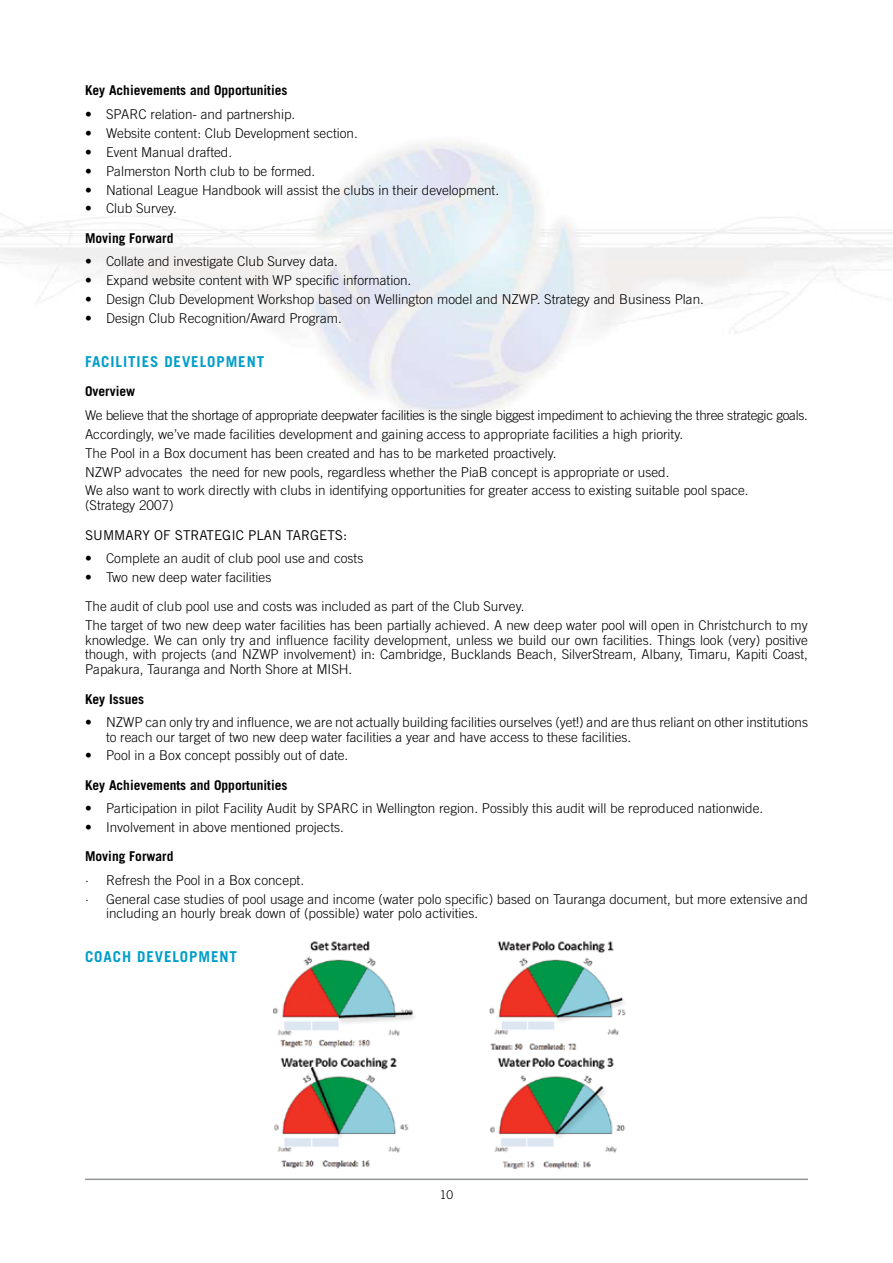
<style>
.page{position:relative;width:893px;height:1263px;background:#fff}
.page>*{position:absolute;margin:0;border:0;box-sizing:border-box;transform-origin:0 0}
.t1{font:700 15px "Trade Gothic";letter-spacing:.06em;color:#009ec9}
.t2{font:300 13.5px/18.9px "Trade Gothic";color:#000}
.t3{font:700 13.5px "Trade Gothic";color:#000}
.t4{font:13.5px "Trade Gothic";color:#000}
.t5{font:300 12px "Trade Gothic";color:#000}
</style>
<div class="page">
<hr style="left:85px;top:1178px;width:723px;height:2px;background:#939598">
<img style="left:273px;top:941px;width:353px;height:229px">
<p class="t3" style="left:85px;top:82px;width:204px">Key Achievements and Opportunities</p>
<p class="t2" style="left:85px;top:104px;width:212px">• SPARC relation- and partnership.</p>
<p class="t2" style="left:85px;top:123px;width:274px">• Website content: Club Development section.</p>
<p class="t2" style="left:85px;top:142px;width:149px">• Event Manual drafted.</p>
<p class="t2" style="left:85px;top:161px;width:232px">• Palmerston North club to be formed.</p>
<p class="t2" style="left:85px;top:180px;width:416px">• National League Handbook will assist the clubs in their development.</p>
<p class="t2" style="left:85px;top:199px;width:94px">• Club Survey.</p>
<p class="t3" style="left:85px;top:230px;width:90px">Moving Forward</p>
<p class="t2" style="left:85px;top:252px;width:254px">• Collate and investigate Club Survey data.</p>
<p class="t2" style="left:85px;top:271px;width:328px">• Expand website content with WP specific information.</p>
<p class="t2" style="left:85px;top:290px;width:620px">• Design Club Development Workshop based on Wellington model and NZWP. Strategy and Business Plan.</p>
<p class="t2" style="left:85px;top:308px;width:258px">• Design Club Recognition/Award Program.</p>
<p class="t1" style="left:85px;top:352px;width:181px">FACILITIES DEVELOPMENT</p>
<p class="t3" style="left:85px;top:383px;width:52px">Overview</p>
<p class="t2" style="left:85px;top:405px;width:724px">We believe that the shortage of appropriate deepwater facilities is the single biggest impediment to achieving the three strategic goals.<br>Accordingly, we’ve made facilities development and gaining access to appropriate facilities a high priority.<br>The Pool in a Box document has been created and has to be marketed proactively.<br>NZWP advocates the need for new pools, regardless whether the PiaB concept is appropriate or used.<br>We also want to work directly with clubs in identifying opportunities for greater access to existing suitable pool space.</p>
<p class="t2" style="left:85px;top:496px;width:90px">(Strategy 2007)</p>
<p class="t4" style="left:85px;top:527px;width:264px">SUMMARY OF STRATEGIC PLAN TARGETS:</p>
<p class="t2" style="left:85px;top:548px;width:280px">• Complete an audit of club pool use and costs</p>
<p class="t2" style="left:85px;top:562px;width:441px;line-height:29.4px">• Two new deep water facilities<br>The audit of club pool use and costs was included as part of the Club Survey.</p>
<p class="t2" style="left:85px;top:618px;width:724px;line-height:14.7px;text-align:justify">The target of two new deep water facilities has been partially achieved. A new deep water pool will open in Christchurch to my knowledge. We can only try and influence facility development, unless we build our own facilities. Things look (very) positive though, with projects (and NZWP involvement) in: Cambridge, Bucklands Beach, SilverStream, Albany, Timaru, Kapiti Coast, Papakura, Tauranga and North Shore at MISH.</p>
<p class="t3" style="left:85px;top:690px;width:61px">Key Issues</p>
<p class="t2" style="left:106px;top:714px;width:703px;line-height:14.7px;text-indent:-21px">• NZWP can only try and influence, we are not actually building facilities ourselves (yet!) and are thus reliant on other institutions to reach our target of two new deep water facilities a year and have access to these facilities.</p>
<p class="t2" style="left:85px;top:746px;width:265px">• Pool in a Box concept possibly out of date.</p>
<p class="t3" style="left:85px;top:777px;width:204px">Key Achievements and Opportunities</p>
<p class="t2" style="left:85px;top:799px;width:680px">• Participation in pilot Facility Audit by SPARC in Wellington region. Possibly this audit will be reproduced nationwide.</p>
<p class="t2" style="left:85px;top:817px;width:260px">• Involvement in above mentioned projects.</p>
<p class="t3" style="left:85px;top:848px;width:90px">Moving Forward</p>
<p class="t2" style="left:85px;top:870px;width:724px">· Refresh the Pool in a Box concept.<br>· General case studies of pool usage and income (water polo specific) based on Tauranga document, but more extensive and</p>
<p class="t2" style="left:106px;top:904px;width:374px">including an hourly break down of (possible) water polo activities.</p>
<p class="t1" style="left:85px;top:948px;width:153px">COACH DEVELOPMENT</p>
<p class="t5" style="left:440px;top:1188px;width:15px">10</p>
</div>
